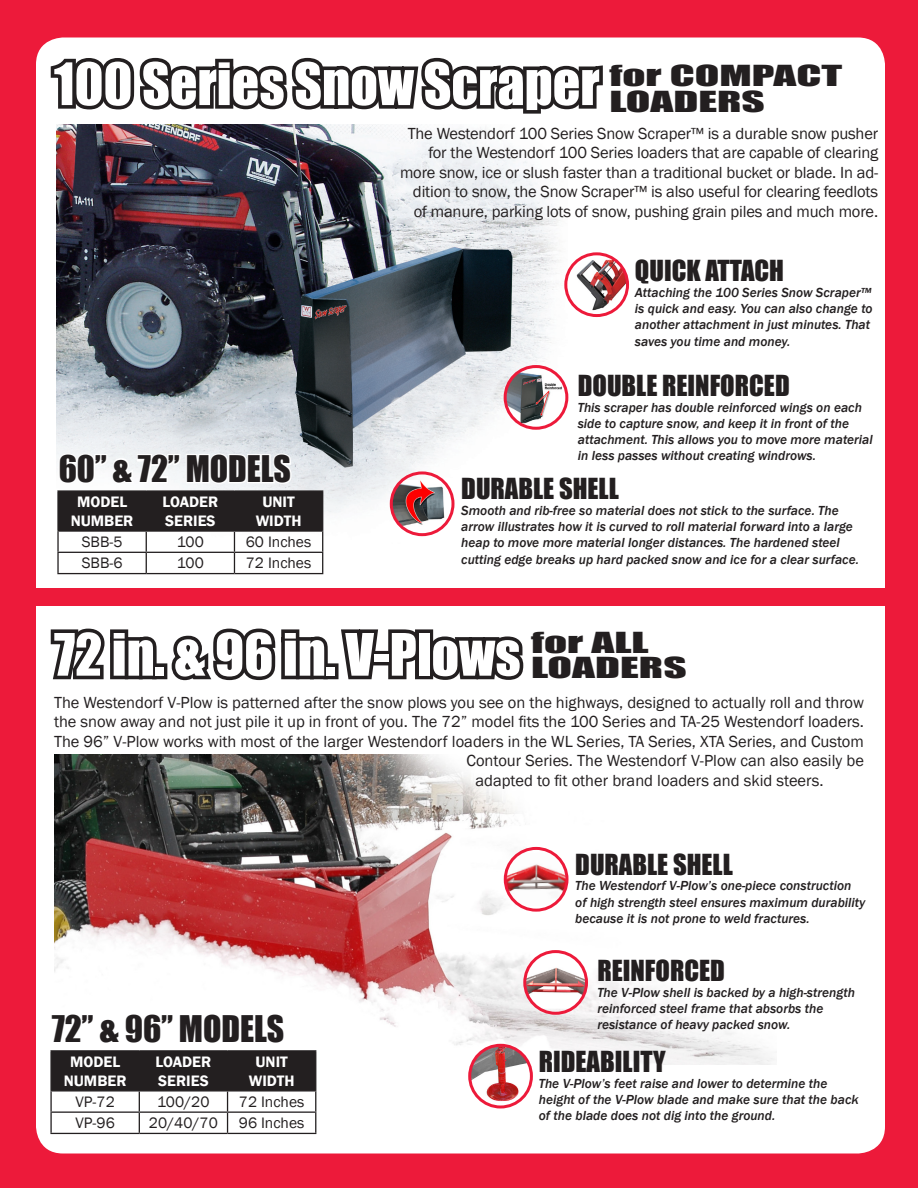
<style>
.page{position:relative;width:918px;height:1188px;background:#fff}
.page>*{position:absolute;margin:0;border:0;box-sizing:border-box;transform-origin:0 0}
.t1{font:54px "Impact";color:#fff}
.t2{font:33.75px "Impact";color:#231f20}
.t3{font:26.7px "Impact";color:#231f20}
.t4{font:26.7px "Impact";color:#231f20;scale:1.7 1}
.t5{font:16.5px/19.5px "Franklin Gothic";letter-spacing:-.01em;color:#231f20;text-align:right}
.t6{font:15.6px "Franklin Gothic";color:#231f20}
.t7{font:600 15.6px/18.8px "Franklin Gothic";color:#fff;text-align:center}
.t8{font:italic 500 13.5px/16.2px "Franklin Gothic";color:#231f20}
</style>
<div class="page">
<div style="left:1px;top:1px;width:916px;height:1186px;background:#ed1a3a"></div>
<div style="left:36px;top:38px;width:849px;height:1116px;background:#fff;border-radius:27px"></div>
<img style="left:54px;top:755px;width:721px;height:310px">
<svg style="left:50px;top:628px;width:110px;height:52px"></svg>
<div style="left:152px;top:663px;width:15px;height:16px;border:7px solid #231f20"></div>
<svg style="left:166px;top:628px;width:165px;height:53px"></svg>
<div style="left:323px;top:663px;width:16px;height:16px;border:7px solid #231f20"></div>
<svg style="left:337px;top:629px;width:192px;height:135px"></svg>
<svg style="left:47px;top:37px;width:559px;height:77px"></svg>
<div style="left:33px;top:588px;width:857px;height:18px;background:#ed1a3a"></div>
<img style="left:470px;top:1045px;width:61px;height:56px">
<div style="left:468px;top:1044px;width:65px;height:64px;border:3px solid #ed1a3a;border-radius:50%"></div>
<img style="left:525px;top:956px;width:61px;height:53px">
<div style="left:523px;top:950px;width:65px;height:65px;border:3px solid #ed1a3a;border-radius:50%"></div>
<img style="left:505px;top:852px;width:62px;height:54px">
<div style="left:504px;top:847px;width:64px;height:65px;border:3px solid #ed1a3a;border-radius:50%"></div>
<svg style="left:50px;top:985px;width:266px;height:148px"></svg>
<hr style="left:50px;top:1133px;width:89px;height:1px;background:#231f20">
<hr style="left:139px;top:1133px;width:89px;height:1px;background:#231f20">
<hr style="left:228px;top:1133px;width:88px;height:1px;background:#231f20">
<img style="left:56px;top:124px;width:512px;height:420px">
<img style="left:566px;top:260px;width:62px;height:50px">
<div style="left:564px;top:252px;width:65px;height:65px;border:3px solid #ed1a3a;border-radius:50%"></div>
<img style="left:505px;top:369px;width:58px;height:54px">
<div style="left:504px;top:365px;width:64px;height:65px;border:3px solid #ed1a3a;border-radius:50%"></div>
<svg style="left:57px;top:425px;width:266px;height:148px"></svg>
<hr style="left:57px;top:573px;width:89px;height:1px;background:#231f20">
<hr style="left:146px;top:573px;width:88px;height:1px;background:#231f20">
<hr style="left:234px;top:573px;width:89px;height:1px;background:#231f20">
<img style="left:391px;top:480px;width:53px;height:50px">
<div style="left:390px;top:471px;width:64px;height:65px;border:3px solid #ed1a3a;border-radius:50%"></div>
<p class="t1" style="left:54px;top:42px;width:547px">100 Series Snow Scraper</p>
<p class="t4" style="left:609px;top:55px;width:138px">for COMPACT</p>
<p class="t4" style="left:609px;top:81px;width:93px">LOADERS</p>
<p class="t5" style="left:400px;top:124px;width:480px">The Westendorf 100 Series Snow Scraper™ is a durable snow pusher for the Westendorf 100 Series loaders that are capable of clearing more snow, ice or slush faster than a traditional bucket or blade. In ad&shy;dition to snow, the Snow Scraper™ is also useful for clearing feedlots of manure, parking lots of snow, pushing grain piles and much more.</p>
<p class="t3" style="left:635px;top:249px;width:151px">QUICK ATTACH</p>
<p class="t8" style="left:635px;top:285px;width:239px">Attaching the 100 Series Snow Scraper™ is quick and easy. You can also change to another attachment in just minutes. That saves you time and money.</p>
<p class="t2" style="left:59px;top:443px;width:234px">60” &amp; 72” MODELS</p>
<p class="t7" style="left:77px;top:493px;width:52px">MODEL</p>
<p class="t7" style="left:71px;top:511px;width:64px">NUMBER</p>
<p class="t7" style="left:162px;top:493px;width:57px">LOADER</p>
<p class="t7" style="left:165px;top:511px;width:52px">SERIES</p>
<p class="t7" style="left:256px;top:493px;width:47px">UNIT<br>WIDTH</p>
<p class="t6" style="left:82px;top:532px;width:42px">SBB-5</p>
<p class="t6" style="left:177px;top:532px;width:28px">100</p>
<p class="t6" style="left:246px;top:532px;width:67px">60 Inches</p>
<p class="t6" style="left:82px;top:554px;width:42px">SBB-6</p>
<p class="t6" style="left:177px;top:554px;width:28px">100</p>
<p class="t6" style="left:246px;top:554px;width:67px">72 Inches</p>
<p class="t3" style="left:578px;top:365px;width:213px">DOUBLE REINFORCED</p>
<p class="t8" style="left:578px;top:399px;width:297px">This scraper has double reinforced wings on each side to capture snow, and keep it in front of the attachment. This allows you to move more material in less passes without creating windrows.</p>
<p class="t3" style="left:461px;top:468px;width:159px">DURABLE SHELL</p>
<p class="t8" style="left:461px;top:502px;width:399px">Smooth and rib-free so material does not stick to the surface. The arrow illustrates how it is curved to roll material forward into a large heap to move more material longer distances. The hardened steel cutting edge breaks up hard packed snow and ice for a clear surface.</p>
<p class="t1" style="left:54px;top:613px;width:468px">72 in. &amp; 96 in. V-Plows</p>
<p class="t4" style="left:531px;top:622px;width:71px">for ALL</p>
<p class="t4" style="left:531px;top:647px;width:93px">LOADERS</p>
<p class="t5" style="left:54px;top:693px;width:811px">The Westendorf V-Plow is patterned after the snow plows you see on the highways, designed to actually roll and throw</p>
<p class="t5" style="left:54px;top:712px;width:812px">the snow away and not just pile it up in front of you. The 72” model fits the 100 Series and TA-25 Westendorf loaders.</p>
<p class="t5" style="left:54px;top:732px;width:812px">The 96” V-Plow works with most of the larger Westendorf loaders in the WL Series, TA Series, XTA Series, and Custom</p>
<p class="t5" style="left:466px;top:751px;width:399px">Contour Series. The Westendorf V-Plow can also easily be</p>
<p class="t5" style="left:476px;top:771px;width:350px">adapted to fit other brand loaders and skid steers.</p>
<p class="t3" style="left:575px;top:843px;width:159px">DURABLE SHELL</p>
<p class="t8" style="left:575px;top:878px;width:292px">The Westendorf V-Plow’s one-piece construction of high strength steel ensures maximum durability because it is not prone to weld fractures.</p>
<p class="t2" style="left:52px;top:1002px;width:234px">72” &amp; 96” MODELS</p>
<p class="t7" style="left:70px;top:1053px;width:52px">MODEL</p>
<p class="t7" style="left:64px;top:1071px;width:64px">NUMBER</p>
<p class="t7" style="left:155px;top:1053px;width:57px">LOADER</p>
<p class="t7" style="left:158px;top:1071px;width:52px">SERIES</p>
<p class="t7" style="left:249px;top:1053px;width:47px">UNIT<br>WIDTH</p>
<p class="t6" style="left:76px;top:1092px;width:41px">VP-72</p>
<p class="t6" style="left:157px;top:1092px;width:54px">100/20</p>
<p class="t6" style="left:239px;top:1092px;width:67px">72 Inches</p>
<p class="t6" style="left:76px;top:1113px;width:41px">VP-96</p>
<p class="t6" style="left:149px;top:1113px;width:70px">20/40/70</p>
<p class="t6" style="left:239px;top:1113px;width:67px">96 Inches</p>
<p class="t3" style="left:597px;top:950px;width:129px">REINFORCED</p>
<p class="t8" style="left:597px;top:984px;width:259px">The V-Plow shell is backed by a high-strength reinforced steel frame that absorbs the resistance of heavy packed snow.</p>
<p class="t3" style="left:539px;top:1041px;width:129px">RIDEABILITY</p>
<p class="t8" style="left:539px;top:1076px;width:321px">The V-Plow’s feet raise and lower to determine the height of the V-Plow blade and make sure that the back of the blade does not dig into the ground.</p>
</div>
